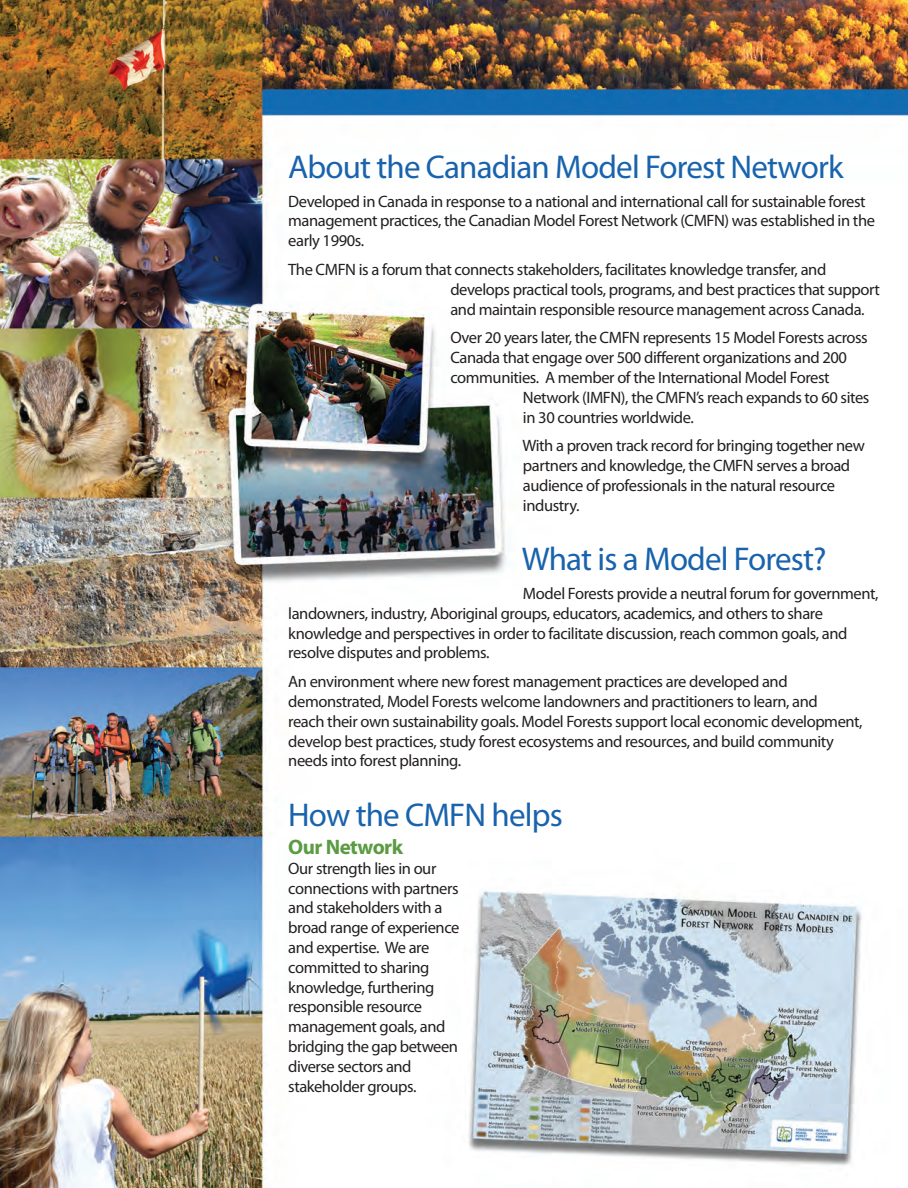
<style>
.page{position:relative;width:908px;height:1188px;background:#fff}
.page>*{position:absolute;margin:0;border:0;box-sizing:border-box;transform-origin:0 0}
.t1{font:33px "Myriad Pro";letter-spacing:-.025em;color:#1963ad}
.t2{font:700 21px "Myriad Pro";letter-spacing:-.025em;color:#5b9b42}
.t3{font:16.5px/19.8px "Myriad Pro";letter-spacing:-.025em;color:#231f20}
</style>
<div class="page">
<img style="left:0;top:0;width:907px;height:1188px">
<h1 class="t1" style="left:288px;top:146px;width:556px">About the Canadian Model Forest Network</h1>
<p class="t3" style="left:288px;top:191px;width:588px">Developed in Canada in response to a national and international call for sustainable forest management practices, the Canadian Model Forest Network (CMFN) was established in the early 1990s.</p>
<p class="t3" style="left:450px;top:259px;width:431px;text-indent:-162px">The CMFN is a forum that connects stakeholders, facilitates knowledge transfer, and develops practical tools, programs, and best practices that support and maintain responsible resource management across Canada.</p>
<p class="t3" style="left:450px;top:328px;width:419px">Over 20 years later, the CMFN represents 15 Model Forests across</p>
<p class="t3" style="left:450px;top:347px;width:398px">Canada that engage over 500 different organizations and 200</p>
<p class="t3" style="left:450px;top:367px;width:381px">communities. A member of the International Model Forest</p>
<p class="t3" style="left:523px;top:387px;width:348px">Network (IMFN), the CMFN’s reach expands to 60 sites</p>
<p class="t3" style="left:523px;top:407px;width:172px">in 30 countries worldwide.</p>
<p class="t3" style="left:522px;top:436px;width:344px">With a proven track record for bringing together new partners and knowledge, the CMFN serves a broad audience of professionals in the natural resource industry.</p>
<h1 class="t1" style="left:521px;top:539px;width:306px">What is a Model Forest?</h1>
<p class="t3" style="left:288px;top:583px;width:591px;text-indent:235px">Model Forests provide a neutral forum for government, landowners, industry, Aboriginal groups, educators, academics, and others to share knowledge and perspectives in order to facilitate discussion, reach common goals, and resolve disputes and problems.</p>
<p class="t3" style="left:288px;top:671px;width:575px">An environment where new forest management practices are developed and demonstrated, Model Forests welcome landowners and practitioners to learn, and<br>reach their own sustainability goals. Model Forests support local economic development, develop best practices, study forest ecosystems and resources, and build community needs into forest planning.</p>
<h1 class="t1" style="left:288px;top:794px;width:276px">How the CMFN helps</h1>
<p class="t2" style="left:288px;top:833px;width:116px">Our Network</p>
<p class="t3" style="left:288px;top:858px;width:173px">Our strength lies in our connections with partners and stakeholders with a broad range of experience and expertise. We are committed to sharing knowledge, furthering responsible resource management goals, and bridging the gap between diverse sectors and stakeholder groups.</p>
</div>
